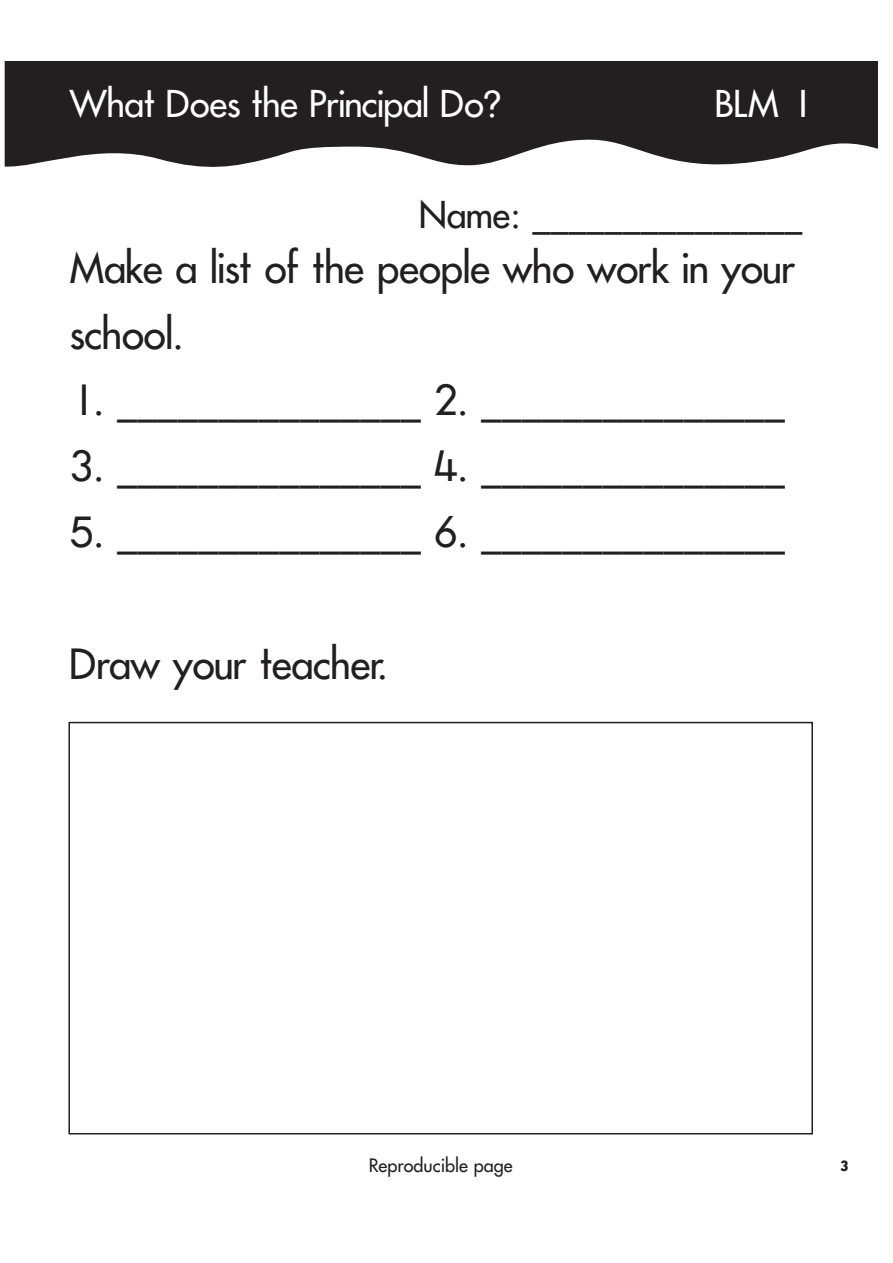
<style>
.page{position:relative;width:893px;height:1263px;background:#fff}
.page>*{position:absolute;margin:0;border:0;box-sizing:border-box;transform-origin:0 0}
.t1{font:40.5px/66px "Futura JUNIORSP";color:#231f20}
.t2{font:36px "Futura JUNIORSP";color:#fff}
.t3{font:36px "Futura JUNIORSP";color:#231f20}
.t4{font:18px "Futura";color:#231f20}
.t5{font:700 18px "Bailey Sans ITC";color:#231f20}
</style>
<div class="page">
<svg style="left:5px;top:62px;width:873px;height:105px;fill:#231f20"></svg>
<div style="left:68px;top:722px;width:745px;height:412px;border:2px solid #231f20"></div>
<p class="t2" style="left:70px;top:87px;width:432px">What Does the Principal Do?</p>
<p class="t2" style="left:715px;top:87px;width:98px">BLM 1</p>
<p class="t3" style="left:419px;top:198px;width:385px">Name: _______________</p>
<p class="t1" style="left:70px;top:237px;width:726px">Make a list of the people who work in your school.</p>
<p class="t1" style="left:70px;top:369px;width:716px">1. _______________ 2. _______________</p>
<p class="t1" style="left:70px;top:435px;width:716px">3. _______________ 4. _______________</p>
<p class="t1" style="left:70px;top:501px;width:716px">5. _______________ 6. _______________</p>
<p class="t1" style="left:70px;top:633px;width:319px">Draw your teacher.</p>
<p class="t4" style="left:369px;top:1156px;width:145px">Reproducible page</p>
<p class="t5" style="left:840px;top:1158px;width:11px">3</p>
</div>
